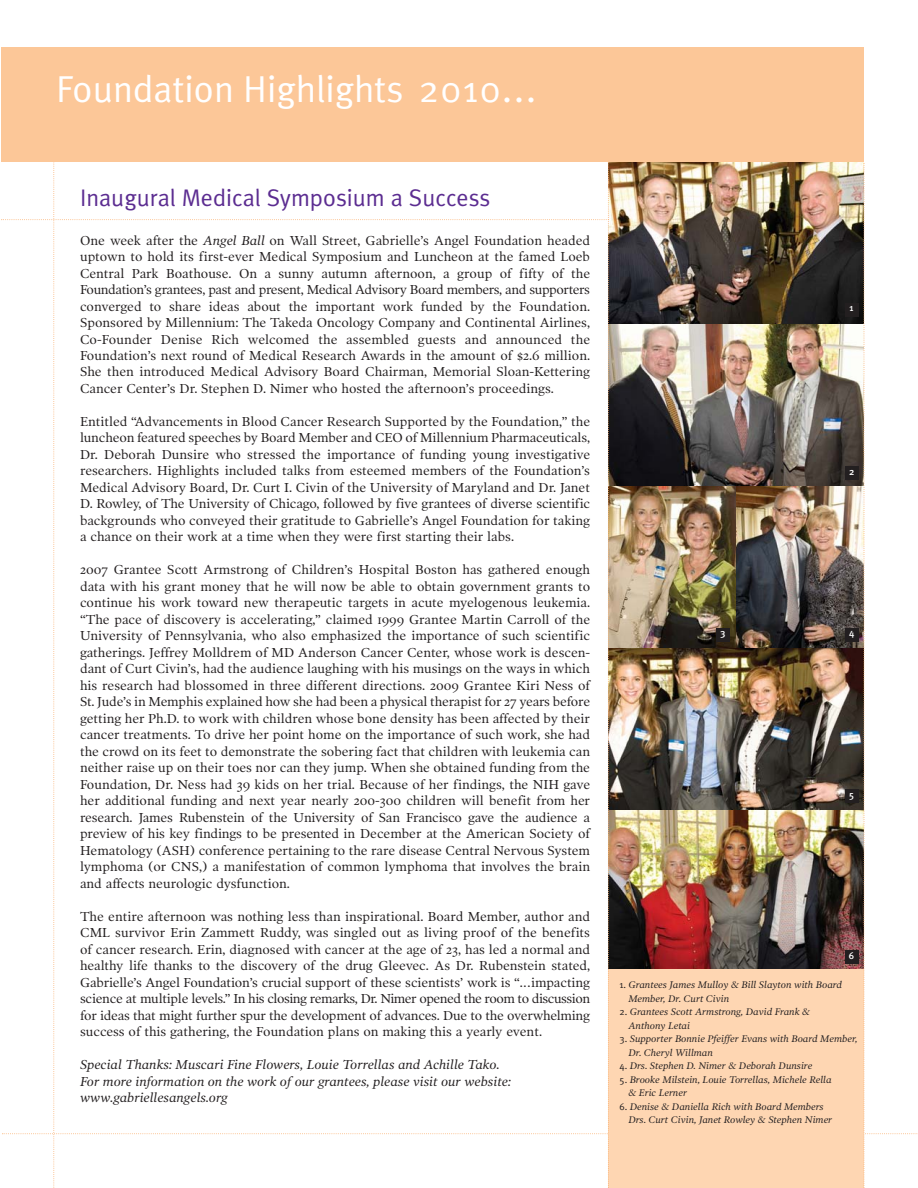
<style>
.page{position:relative;width:918px;height:1188px;background:#fff}
.page>*{position:absolute;margin:0;border:0;box-sizing:border-box;transform-origin:0 0}
.t1{font:37.5px "Meta Plus Normal";color:#fff}
.t2{font:24px "Meta Plus Normal";color:#5c2d91}
.t3{font:13.2px/16.5px "Poynter OS Text One";color:#231f20;text-align:justify}
.t4{font:italic 13.2px/16.5px "Poynter OS Text One L";color:#231f20}
.t5{font:italic 9.75px/13.5px "Poynter OS Text One L";color:#231f20}
.t6{font:500 9.75px "Meta Plus";color:#fff}
.s1{font-family:"Poynter OS Text One L";font-style:italic}
.s2{font-family:"Meta Plus Normal";font-style:normal}
</style>
<div class="page">
<div style="left:2px;top:48px;width:862px;height:114px;background:#fcc798"></div>
<img style="left:1px;top:155px;width:917px;height:1033px">
<h1 class="t1" style="left:56px;top:75px;width:481px">Foundation Highlights 2010...</h1>
<h2 class="t2" style="left:80px;top:188px;width:412px">Inaugural Medical Symposium a Success</h2>
<p class="t3" style="left:80px;top:233px;width:512px">One week after the <span class="s1">Angel Ball</span> on Wall Street, Gabrielle’s Angel Foundation headed uptown to hold its first-ever Medical Symposium and Luncheon at the famed Loeb Central Park Boathouse. On a sunny autumn afternoon, a group of fifty of the Foundation’s grantees, past and present, Medical Advisory Board members, and supporters converged to share ideas about the important work funded by the Foundation.<br>Sponsored by Millennium: The Takeda Oncology Company and Continental Airlines, Co-Founder Denise Rich welcomed the assembled guests and announced the Foundation’s next round of Medical Research Awards in the amount of $2.6 million.<br>She then introduced Medical Advisory Board Chairman, Memorial Sloan-Kettering Cancer Center’s Dr. Stephen D. Nimer who hosted the afternoon’s proceedings.</p>
<p class="t3" style="left:80px;top:414px;width:512px">Entitled “Advancements in Blood Cancer Research Supported by the Foundation,” the luncheon featured speeches by Board Member and CEO of Millennium Pharmaceuticals, Dr. Deborah Dunsire who stressed the importance of funding young investigative researchers. Highlights included talks from esteemed members of the Foundation’s Medical Advisory Board, Dr. Curt I. Civin of the University of Maryland and Dr. Janet D. Rowley, of The University of Chicago, followed by five grantees of diverse scientific backgrounds who conveyed their gratitude to Gabrielle’s Angel Foundation for taking a chance on their work at a time when they were first starting their labs.</p>
<p class="t3" style="left:80px;top:563px;width:512px">2007 Grantee Scott Armstrong of Children’s Hospital Boston has gathered enough data with his grant money that he will now be able to obtain government grants to continue his work toward new therapeutic targets in acute myelogenous leukemia. “The pace of discovery is accelerating,” claimed 1999 Grantee Martin Carroll of the University of Pennsylvania, who also emphasized the importance of such scientific gatherings. Jeffrey Molldrem of MD Anderson Cancer Center, whose work is descen&shy;dant of Curt Civin’s, had the audience laughing with his musings on the ways in which his research had blossomed in three different directions. 2009 Grantee Kiri Ness of St. Jude’s in Memphis explained how she had been a physical therapist for 27 years before getting her Ph.D. to work with children whose bone density has been affected by their cancer treatments. To drive her point home on the importance of such work, she had the crowd on its feet to demonstrate the sobering fact that children with leukemia can neither raise up on their toes nor can they jump. When she obtained funding from the Foundation, Dr. Ness had 39 kids on her trial. Because of her findings, the NIH gave her additional funding and next year nearly 200-300 children will benefit from her research. James Rubenstein of the University of San Francisco gave the audience a preview of his key findings to be presented in December at the American Society of Hematology (ASH) conference pertaining to the rare disease Central Nervous System lymphoma (or CNS,) a manifestation of common lymphoma that involves the brain and affects neurologic dysfunction.</p>
<p class="t3" style="left:80px;top:909px;width:512px">The entire afternoon was nothing less than inspirational. Board Member, author and CML survivor Erin Zammett Ruddy, was singled out as living proof of the benefits of cancer research. Erin, diagnosed with cancer at the age of 23, has led a normal and healthy life thanks to the discovery of the drug Gleevec. As Dr. Rubenstein stated, Gabrielle’s Angel Foundation’s crucial support of these scientists’ work is “...impacting science at multiple levels.” In his closing remarks, Dr. Nimer opened the room to discussion for ideas that might further spur the development of advances. Due to the overwhelming success of this gathering, the Foundation plans on making this a yearly event.</p>
<p class="t4" style="left:80px;top:1058px;width:433px">Special Thanks: Muscari Fine Flowers, Louie Torrellas and Achille Tako.<br>For more information on the work of our grantees, please visit our website: www.gabriellesangels.org</p>
<p class="t6" style="left:850px;top:304px;width:6px">1</p>
<p class="t6" style="left:849px;top:468px;width:7px">2</p>
<p class="t6" style="left:721px;top:629px;width:7px">3</p>
<p class="t6" style="left:849px;top:629px;width:7px">4</p>
<p class="t6" style="left:849px;top:791px;width:6px">5</p>
<p class="t6" style="left:849px;top:951px;width:7px">6</p>
<p class="t5" style="left:628px;top:979px;width:215px;text-indent:-9px"><span class="s2">1.</span> Grantees James Mulloy &amp; Bill Slayton with Board<br>Member, Dr. Curt Civin</p>
<p class="t5" style="left:628px;top:1006px;width:183px;text-indent:-9px"><span class="s2">2.</span> Grantees Scott Armstrong, David Frank &amp;<br>Anthony Letai</p>
<p class="t5" style="left:628px;top:1033px;width:231px;text-indent:-9px"><span class="s2">3.</span> Supporter Bonnie Pfeiffer Evans with Board Member,<br>Dr. Cheryl Willman</p>
<p class="t5" style="left:620px;top:1060px;width:194px"><span class="s2">4.</span> Drs. Stephen D. Nimer &amp; Deborah Dunsire</p>
<p class="t5" style="left:628px;top:1074px;width:205px;text-indent:-9px"><span class="s2">5.</span> Brooke Milstein, Louie Torrellas, Michele Rella &amp; Eric Lerner</p>
<p class="t5" style="left:628px;top:1101px;width:205px;text-indent:-9px"><span class="s2">6.</span> Denise &amp; Daniella Rich with Board Members<br>Drs. Curt Civin, Janet Rowley &amp; Stephen Nimer</p>
</div>
